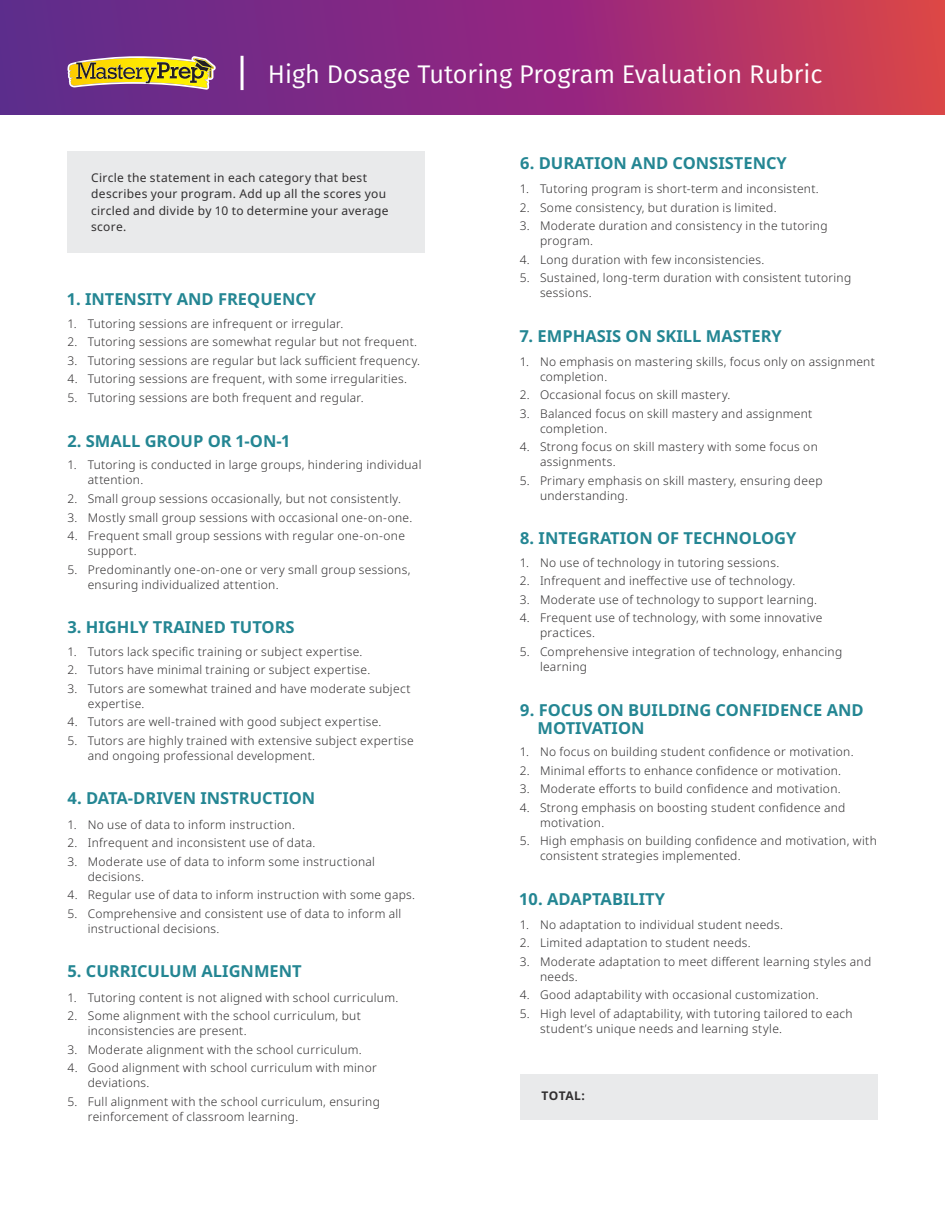
<style>
.page{position:relative;width:945px;height:1215px;background:#fff}
.page>*{position:absolute;margin:0;border:0;box-sizing:border-box;transform-origin:0 0}
.TOC_Title_2{font:25.5px "Fira Sans";color:#fff}
.TOC_Title_2-2{font:700 16.5px/18px "Noto Sans";color:#248693}
.t1{font:300 12px/15px "Noto Sans";letter-spacing:.025em;color:#312f30}
.Paragraph_Style_2{font:12px/16.5px "Noto Sans";letter-spacing:.025em;color:#312f30}
.Paragraph_Style_2-2{font:700 12px "Noto Sans";letter-spacing:.025em;color:#312f30}
</style>
<div class="page">
<svg style="left:0;top:0;width:945px;height:114px;background:#942e77"></svg>
<div style="left:68px;top:151px;width:357px;height:102px;background:#e9eaeb"></div>
<div style="left:520px;top:1074px;width:358px;height:46px;background:#e9eaeb"></div>
<img style="left:68px;top:56px;width:148px;height:34px">
<hr style="left:241px;top:56px;width:3px;height:34px;background:#fff">
<p class="TOC_Title_2" style="left:268px;top:55px;width:557px">High Dosage Tutoring Program Evaluation Rubric</p>
<p class="Paragraph_Style_2" style="left:91px;top:169px;width:299px">Circle the statement in each category that best describes your program. Add up all the scores you circled and divide by 10 to determine your average score.</p>
<p class="TOC_Title_2-2" style="left:68px;top:290px;width:250px">1. INTENSITY AND FREQUENCY</p>
<p class="t1" style="left:68px;top:316px;width:277px">1. Tutoring sessions are infrequent or irregular.</p>
<p class="t1" style="left:68px;top:335px;width:351px">2. Tutoring sessions are somewhat regular but not frequent.</p>
<p class="t1" style="left:68px;top:353px;width:354px">3. Tutoring sessions are regular but lack sufficient frequency.</p>
<p class="t1" style="left:68px;top:372px;width:341px">4. Tutoring sessions are frequent, with some irregularities.</p>
<p class="t1" style="left:68px;top:390px;width:298px">5. Tutoring sessions are both frequent and regular.</p>
<p class="TOC_Title_2-2" style="left:68px;top:432px;width:224px">2. SMALL GROUP OR 1-ON-1</p>
<p class="t1" style="left:88px;top:458px;width:335px;text-indent:-20px">1. Tutoring is conducted in large groups, hindering individual attention.</p>
<p class="t1" style="left:68px;top:491px;width:335px">2. Small group sessions occasionally, but not consistently.</p>
<p class="t1" style="left:68px;top:510px;width:346px">3. Mostly small group sessions with occasional one-on-one.</p>
<p class="t1" style="left:88px;top:528px;width:319px;text-indent:-20px">4. Frequent small group sessions with regular one-on-one support.</p>
<p class="t1" style="left:88px;top:562px;width:324px;text-indent:-20px">5. Predominantly one-on-one or very small group sessions, ensuring individualized attention.</p>
<p class="TOC_Title_2-2" style="left:68px;top:619px;width:229px">3. HIGHLY TRAINED TUTORS</p>
<p class="t1" style="left:68px;top:644px;width:297px">1. Tutors lack specific training or subject expertise.</p>
<p class="t1" style="left:68px;top:663px;width:304px">2. Tutors have minimal training or subject expertise.</p>
<p class="t1" style="left:88px;top:681px;width:324px;text-indent:-20px">3. Tutors are somewhat trained and have moderate subject expertise.</p>
<p class="t1" style="left:68px;top:715px;width:316px">4. Tutors are well-trained with good subject expertise.</p>
<p class="t1" style="left:88px;top:733px;width:328px;text-indent:-20px">5. Tutors are highly trained with extensive subject expertise and ongoing professional development.</p>
<p class="TOC_Title_2-2" style="left:68px;top:790px;width:249px">4. DATA-DRIVEN INSTRUCTION</p>
<p class="t1" style="left:68px;top:817px;width:229px">1. No use of data to inform instruction.</p>
<p class="t1" style="left:68px;top:836px;width:249px">2. Infrequent and inconsistent use of data.</p>
<p class="t1" style="left:88px;top:854px;width:289px;text-indent:-20px">3. Moderate use of data to inform some instructional decisions.</p>
<p class="t1" style="left:68px;top:888px;width:349px">4. Regular use of data to inform instruction with some gaps.</p>
<p class="t1" style="left:88px;top:906px;width:315px;text-indent:-20px">5. Comprehensive and consistent use of data to inform all instructional decisions.</p>
<p class="TOC_Title_2-2" style="left:68px;top:963px;width:236px">5. CURRICULUM ALIGNMENT</p>
<p class="t1" style="left:68px;top:990px;width:332px">1. Tutoring content is not aligned with school curriculum.</p>
<p class="t1" style="left:88px;top:1009px;width:275px;text-indent:-20px">2. Some alignment with the school curriculum, but inconsistencies are present.</p>
<p class="t1" style="left:68px;top:1042px;width:296px">3. Moderate alignment with the school curriculum.</p>
<p class="t1" style="left:88px;top:1061px;width:291px;text-indent:-20px">4. Good alignment with school curriculum with minor deviations.</p>
<p class="t1" style="left:88px;top:1094px;width:294px;text-indent:-20px">5. Full alignment with the school curriculum, ensuring reinforcement of classroom learning.</p>
<p class="TOC_Title_2-2" style="left:520px;top:154px;width:269px">6. DURATION AND CONSISTENCY</p>
<p class="t1" style="left:520px;top:181px;width:301px">1. Tutoring program is short-term and inconsistent.</p>
<p class="t1" style="left:520px;top:200px;width:258px">2. Some consistency, but duration is limited.</p>
<p class="t1" style="left:540px;top:218px;width:289px;text-indent:-20px">3. Moderate duration and consistency in the tutoring program.</p>
<p class="t1" style="left:520px;top:252px;width:246px">4. Long duration with few inconsistencies.</p>
<p class="t1" style="left:540px;top:270px;width:313px;text-indent:-20px">5. Sustained, long-term duration with consistent tutoring sessions.</p>
<p class="TOC_Title_2-2" style="left:520px;top:327px;width:264px">7. EMPHASIS ON SKILL MASTERY</p>
<p class="t1" style="left:540px;top:354px;width:336px;text-indent:-20px">1. No emphasis on mastering skills, focus only on assignment completion.</p>
<p class="t1" style="left:520px;top:388px;width:212px">2. Occasional focus on skill mastery.</p>
<p class="t1" style="left:540px;top:406px;width:274px;text-indent:-20px">3. Balanced focus on skill mastery and assignment completion.</p>
<p class="t1" style="left:540px;top:440px;width:279px;text-indent:-20px">4. Strong focus on skill mastery with some focus on assignments.</p>
<p class="t1" style="left:540px;top:473px;width:284px;text-indent:-20px">5. Primary emphasis on skill mastery, ensuring deep understanding.</p>
<p class="TOC_Title_2-2" style="left:520px;top:530px;width:278px">8. INTEGRATION OF TECHNOLOGY</p>
<p class="t1" style="left:520px;top:555px;width:261px">1. No use of technology in tutoring sessions.</p>
<p class="t1" style="left:520px;top:574px;width:277px">2. Infrequent and ineffective use of technology.</p>
<p class="t1" style="left:520px;top:592px;width:299px">3. Moderate use of technology to support learning.</p>
<p class="t1" style="left:540px;top:611px;width:284px;text-indent:-20px">4. Frequent use of technology, with some innovative practices.</p>
<p class="t1" style="left:540px;top:644px;width:304px;text-indent:-20px">5. Comprehensive integration of technology, enhancing learning</p>
<p class="TOC_Title_2-2" style="left:538px;top:701px;width:328px;text-indent:-18px">9. FOCUS ON BUILDING CONFIDENCE AND<br>MOTIVATION</p>
<p class="t1" style="left:520px;top:745px;width:335px">1. No focus on building student confidence or motivation.</p>
<p class="t1" style="left:520px;top:763px;width:323px">2. Minimal efforts to enhance confidence or motivation.</p>
<p class="t1" style="left:520px;top:782px;width:323px">3. Moderate efforts to build confidence and motivation.</p>
<p class="t1" style="left:540px;top:800px;width:307px;text-indent:-20px">4. Strong emphasis on boosting student confidence and motivation.</p>
<p class="t1" style="left:540px;top:834px;width:338px;text-indent:-20px">5. High emphasis on building confidence and motivation, with consistent strategies implemented.</p>
<p class="TOC_Title_2-2" style="left:520px;top:890px;width:147px">10. ADAPTABILITY</p>
<p class="t1" style="left:520px;top:917px;width:265px">1. No adaptation to individual student needs.</p>
<p class="t1" style="left:520px;top:936px;width:233px">2. Limited adaptation to student needs.</p>
<p class="t1" style="left:540px;top:954px;width:333px;text-indent:-20px">3. Moderate adaptation to meet different learning styles and needs.</p>
<p class="t1" style="left:520px;top:988px;width:301px">4. Good adaptability with occasional customization.</p>
<p class="t1" style="left:540px;top:1006px;width:314px;text-indent:-20px">5. High level of adaptability, with tutoring tailored to each student’s unique needs and learning style.</p>
<p class="Paragraph_Style_2-2" style="left:542px;top:1087px;width:45px">TOTAL:</p>
</div>
